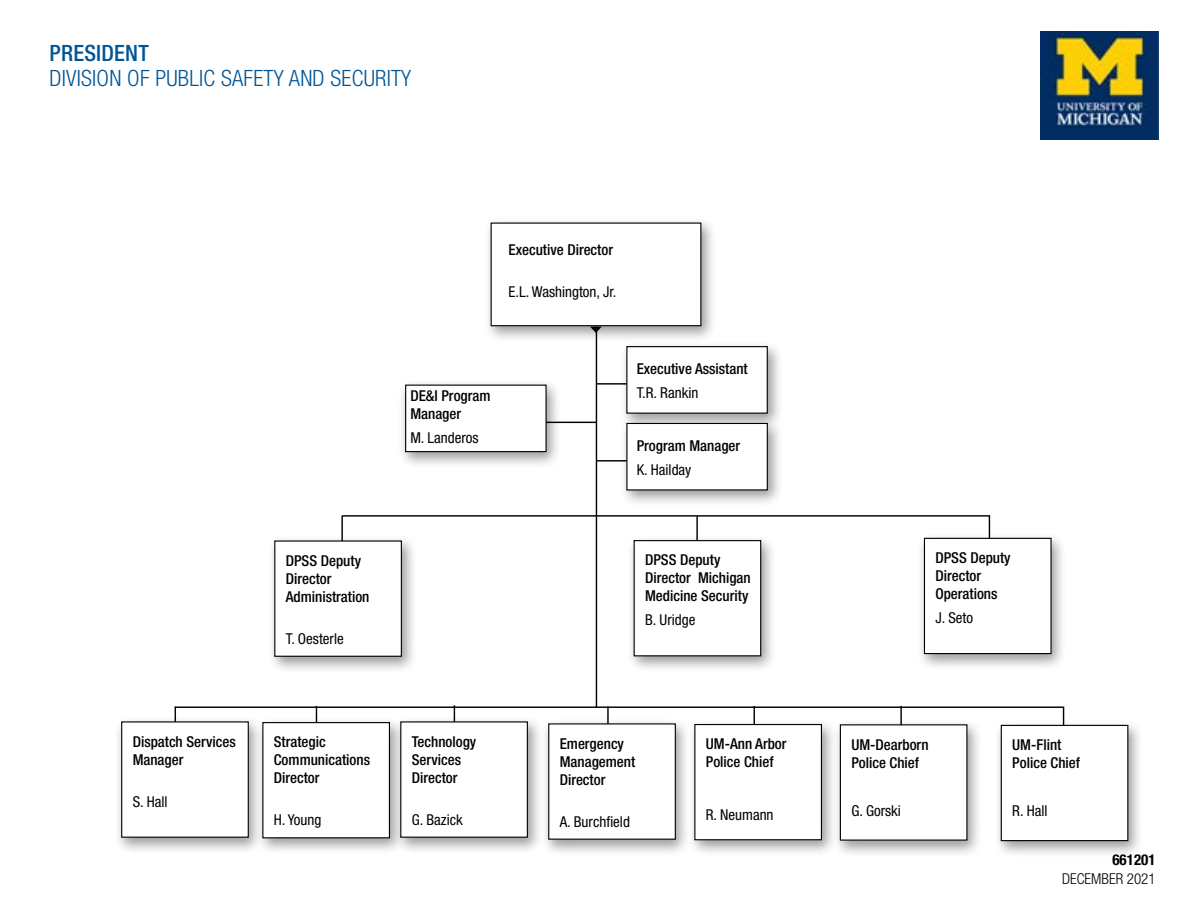
<style>
.page{position:relative;width:1188px;height:918px;background:#fff}
.page>*{position:absolute;margin:0;border:0;box-sizing:border-box;transform-origin:0 0}
.t1{font:300 condensed 22.5px "Helvetica Neue LT Pro";letter-spacing:.01em;color:#005596}
.t2{font:500 condensed 22.5px "Helvetica Neue LT Pro";letter-spacing:.01em;color:#005596}
.t3{font:500 condensed 15px/18px "Helvetica Neue LT Pro";color:#000}
.t4{font:condensed 15px "Helvetica Neue LT Pro";color:#000}
.t5{font:300 condensed 15px "Helvetica Neue LT Pro";color:#000}
.t6{font:700 condensed 15px "Helvetica Neue LT Pro";color:#000}
</style>
<div class="page">
<hr style="left:341px;top:516px;width:2px;height:45px;background:#000">
<hr style="left:596px;top:383px;width:88px;height:2px;background:#000">
<img style="left:1041px;top:31px;width:118px;height:108px">
<hr style="left:596px;top:327px;width:1px;height:381px;background:#000">
<hr style="left:342px;top:515px;width:648px;height:2px;background:#000">
<svg style="left:989px;top:515px;width:1px;height:18px"></svg>
<div style="left:620px;top:341px;width:163px;height:90px;background:#000;opacity:.4"></div>
<div style="left:626px;top:346px;width:142px;height:68px;background:#fff;border:1px solid #000"></div>
<div style="left:484px;top:217px;width:232px;height:126px;background:#000;opacity:.4"></div>
<div style="left:491px;top:223px;width:210px;height:103px;background:#fff;border:1px solid #000"></div>
<div style="left:268px;top:535px;width:150px;height:138px;background:#000;opacity:.4"></div>
<div style="left:274px;top:540px;width:128px;height:117px;background:#fff;border:1px solid #000"></div>
<hr style="left:696px;top:516px;width:2px;height:34px;background:#000">
<div style="left:627px;top:535px;width:150px;height:138px;background:#000;opacity:.4"></div>
<div style="left:634px;top:540px;width:127px;height:116px;background:#fff;border:1px solid #000"></div>
<div style="left:917px;top:533px;width:150px;height:138px;background:#000;opacity:.4"></div>
<div style="left:924px;top:538px;width:128px;height:116px;background:#fff;border:1px solid #000"></div>
<div style="left:688px;top:719px;width:150px;height:138px;background:#000;opacity:.4"></div>
<div style="left:694px;top:724px;width:128px;height:116px;background:#fff;border:1px solid #000"></div>
<div style="left:833px;top:719px;width:150px;height:138px;background:#000;opacity:.4"></div>
<div style="left:840px;top:724px;width:127px;height:117px;background:#fff"></div>
<hr style="left:607px;top:706px;width:2px;height:24px;background:#000">
<svg style="left:900px;top:708px;width:2px;height:17px"></svg>
<div style="left:541px;top:718px;width:150px;height:138px;background:#000;opacity:.4"></div>
<div style="left:548px;top:723px;width:128px;height:117px;background:#fff;border:1px solid #000"></div>
<div style="left:256px;top:717px;width:150px;height:138px;background:#000;opacity:.4"></div>
<div style="left:262px;top:722px;width:128px;height:116px;background:#fff;border:1px solid #000"></div>
<hr style="left:596px;top:460px;width:88px;height:2px;background:#000">
<div style="left:620px;top:418px;width:163px;height:90px;background:#000;opacity:.4"></div>
<div style="left:626px;top:423px;width:142px;height:68px;background:#fff;border:1px solid #000"></div>
<hr style="left:175px;top:706px;width:888px;height:2px;background:#000">
<div style="left:394px;top:716px;width:150px;height:138px;background:#000;opacity:.4"></div>
<div style="left:400px;top:721px;width:128px;height:117px;background:#fff;border:1px solid #000"></div>
<div style="left:994px;top:720px;width:150px;height:138px;background:#000;opacity:.4"></div>
<div style="left:1001px;top:725px;width:127px;height:116px;background:#fff;border:1px solid #000"></div>
<svg style="left:1063px;top:706px;width:1px;height:20px"></svg>
<hr style="left:508px;top:422px;width:88px;height:1px;background:#000">
<div style="left:398px;top:379px;width:164px;height:90px;background:#000;opacity:.4"></div>
<div style="left:405px;top:385px;width:142px;height:67px;background:#fff;border:1px solid #000"></div>
<div style="left:114px;top:716px;width:150px;height:138px;background:#000;opacity:.4"></div>
<div style="left:121px;top:721px;width:128px;height:117px;background:#fff;border:1px solid #000"></div>
<h1 class="t2" style="left:50px;top:39px;width:101px">PRESIDENT</h1>
<h1 class="t1" style="left:50px;top:65px;width:363px">DIVISION OF PUBLIC SAFETY AND SECURITY</h1>
<p class="t3" style="left:133px;top:732px;width:105px">Dispatch Services<br>Manager</p>
<p class="t4" style="left:133px;top:793px;width:36px">S. Hall</p>
<p class="t3" style="left:286px;top:551px;width:85px">DPSS Deputy<br>Director<br>Administration</p>
<p class="t4" style="left:286px;top:630px;width:60px">T. Oesterle</p>
<p class="t3" style="left:274px;top:733px;width:98px">Strategic<br>Communications<br>Director</p>
<p class="t4" style="left:274px;top:811px;width:49px">H. Young</p>
<p class="t3" style="left:509px;top:240px;width:106px">Executive Director</p>
<p class="t4" style="left:509px;top:283px;width:109px">E.L. Washington, Jr.</p>
<p class="t3" style="left:410px;top:386px;width:82px">DE&amp;I Program<br>Manager</p>
<p class="t4" style="left:410px;top:429px;width:70px">M. Landeros</p>
<p class="t3" style="left:637px;top:360px;width:113px">Executive Assistant</p>
<p class="t4" style="left:637px;top:384px;width:63px">T.R. Rankin</p>
<p class="t3" style="left:637px;top:437px;width:105px">Program Manager</p>
<p class="t4" style="left:637px;top:461px;width:56px">K. Hailday</p>
<p class="t3" style="left:645px;top:551px;width:107px">DPSS Deputy<br>Director Michigan<br>Medicine Security</p>
<p class="t4" style="left:645px;top:611px;width:52px">B. Uridge</p>
<p class="t3" style="left:412px;top:732px;width:66px">Technology<br>Services<br>Director</p>
<p class="t4" style="left:412px;top:811px;width:53px">G. Bazick</p>
<p class="t3" style="left:560px;top:734px;width:77px">Emergency<br>Management<br>Director</p>
<p class="t4" style="left:560px;top:813px;width:72px">A. Burchfield</p>
<p class="t3" style="left:706px;top:735px;width:82px">UM-Ann Arbor<br>Police Chief</p>
<p class="t4" style="left:706px;top:806px;width:69px">R. Neumann</p>
<p class="t3" style="left:935px;top:549px;width:77px">DPSS Deputy<br>Director<br>Operations</p>
<p class="t4" style="left:935px;top:609px;width:39px">J. Seto</p>
<p class="t3" style="left:851px;top:735px;width:79px">UM-Dearborn<br>Police Chief</p>
<p class="t4" style="left:851px;top:801px;width:51px">G. Gorski</p>
<p class="t3" style="left:1012px;top:736px;width:69px">UM-Flint<br>Police Chief</p>
<p class="t4" style="left:1012px;top:802px;width:37px">R. Hall</p>
<p class="t6" style="left:1112px;top:851px;width:45px">661201</p>
<p class="t5" style="left:1062px;top:870px;width:95px">DECEMBER 2021</p>
</div>
